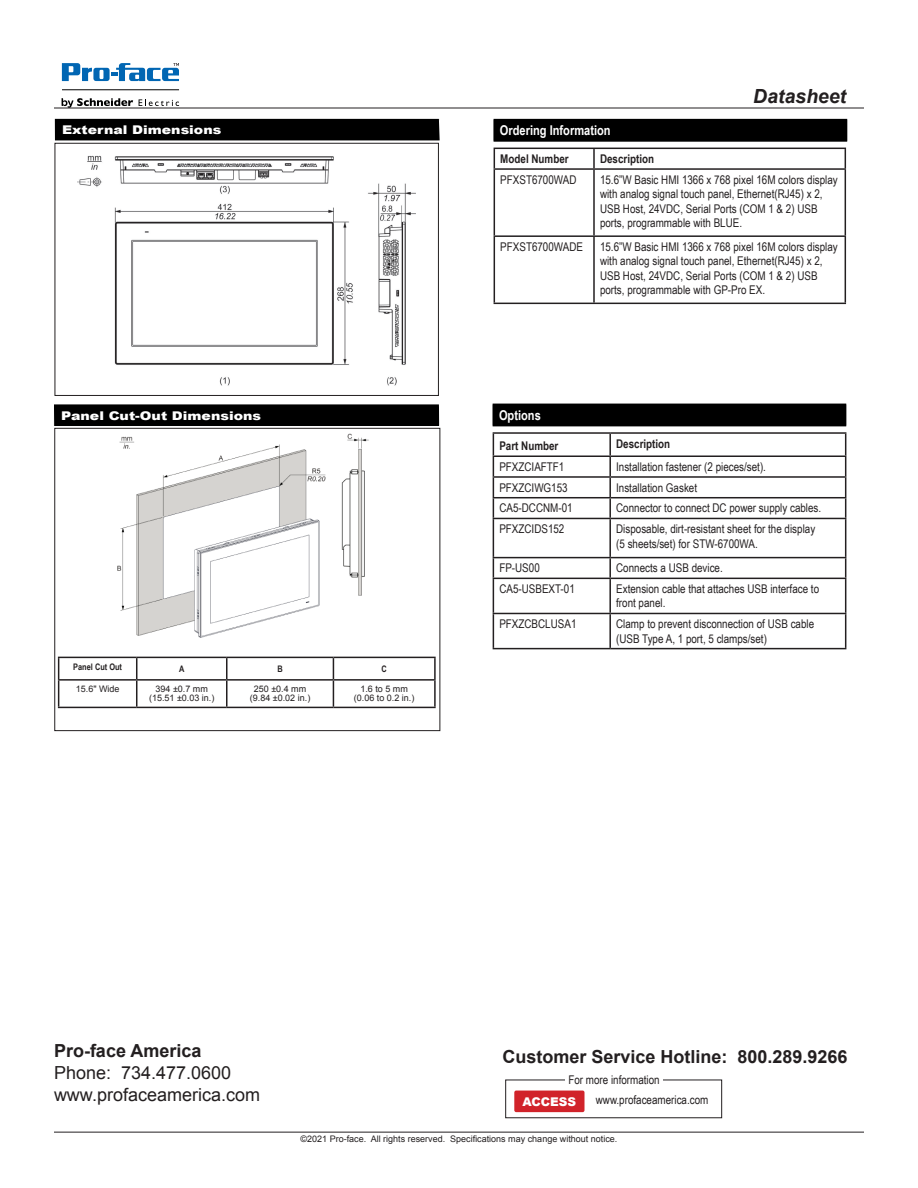
<style>
.page{position:relative;width:918px;height:1188px;background:#fff}
.page>*{position:absolute;margin:0;border:0;box-sizing:border-box;transform-origin:0 0}
.t1{font:italic 700 19.5px "Arial";color:#231f20}
.t2{font:700 18px "Arial";color:#231f20}
.t3{font:18px/21.6px "Arial";color:#231f20}
.t4{font:700 13.5px "Arial Narrow";color:#fff}
.t5{font:12px/14.4px "Arial Narrow";color:#231f20}
.t6{font:700 12px "Arial Narrow";color:#231f20}
.t7{font:900 12px "Arial";color:#fff;scale:1.17 1}
.t8{font:900 12px "Arial";color:#fff}
.t9{font:9px "Arial";color:#231f20}
.t10{font:700 9px "Arial Narrow";color:#231f20}
</style>
<div class="page">
<hr style="left:54px;top:108px;width:810px;height:1px;background:#231f20">
<div style="left:505px;top:1080px;width:217px;height:38px;border:1px solid #231f20"></div>
<div style="left:514px;top:1091px;width:71px;height:21px;background:#d1232a;border-radius:2px"></div>
<div style="left:565px;top:1075px;width:98px;height:9px;background:#fff"></div>
<hr style="left:54px;top:1132px;width:810px;height:1px;background:#231f20">
<svg style="left:62px;top:98px;width:71px;height:10px"></svg>
<svg style="left:139px;top:99px;width:40px;height:7px"></svg>
<hr style="left:62px;top:89px;width:117px;height:1px;background:#000001">
<svg style="left:62px;top:63px;width:117px;height:18px"></svg>
<svg style="left:54px;top:118px;width:386px;height:26px;background:#212121"></svg>
<svg style="left:54px;top:404px;width:387px;height:27px;background:#1b1b1b"></svg>
<img style="left:111px;top:430px;width:262px;height:208px">
<div style="left:54px;top:428px;width:386px;height:303px;border:1px solid #231f20"></div>
<div style="left:55px;top:143px;width:384px;height:253px;border:1px solid #231f20"></div>
<hr style="left:58px;top:657px;width:79px;height:1px;background:#231f20">
<hr style="left:137px;top:657px;width:90px;height:1px;background:#231f20">
<hr style="left:227px;top:657px;width:106px;height:1px;background:#231f20">
<hr style="left:226px;top:658px;width:2px;height:21px;background:#231f20">
<hr style="left:333px;top:657px;width:103px;height:1px;background:#231f20">
<hr style="left:434px;top:658px;width:2px;height:21px;background:#231f20">
<hr style="left:58px;top:679px;width:79px;height:2px;background:#231f20">
<svg style="left:58px;top:658px;width:1px;height:49px"></svg>
<hr style="left:137px;top:679px;width:90px;height:2px;background:#231f20">
<svg style="left:136px;top:658px;width:1px;height:49px"></svg>
<hr style="left:227px;top:679px;width:106px;height:2px;background:#231f20">
<hr style="left:226px;top:681px;width:2px;height:26px;background:#231f20">
<hr style="left:333px;top:679px;width:103px;height:2px;background:#231f20">
<svg style="left:333px;top:658px;width:1px;height:49px"></svg>
<hr style="left:434px;top:681px;width:2px;height:26px;background:#231f20">
<hr style="left:58px;top:707px;width:79px;height:1px;background:#231f20">
<hr style="left:137px;top:707px;width:90px;height:1px;background:#231f20">
<hr style="left:227px;top:707px;width:106px;height:1px;background:#231f20">
<hr style="left:333px;top:707px;width:103px;height:1px;background:#231f20">
<svg style="left:494px;top:147px;width:352px;height:158px"></svg>
<div style="left:494px;top:119px;width:353px;height:22px;background:#000"></div>
<hr style="left:494px;top:141px;width:353px;height:1px;background:#000">
<hr style="left:494px;top:148px;width:100px;height:1px;background:#231f20">
<svg style="left:494px;top:149px;width:1px;height:19px"></svg>
<hr style="left:594px;top:148px;width:252px;height:1px;background:#231f20">
<svg style="left:593px;top:149px;width:2px;height:19px"></svg>
<svg style="left:845px;top:149px;width:1px;height:19px"></svg>
<hr style="left:494px;top:168px;width:100px;height:2px;background:#231f20">
<hr style="left:494px;top:170px;width:1px;height:65px;background:#231f20">
<hr style="left:594px;top:168px;width:252px;height:2px;background:#231f20">
<hr style="left:593px;top:170px;width:2px;height:65px;background:#231f20">
<hr style="left:845px;top:170px;width:1px;height:65px;background:#231f20">
<hr style="left:494px;top:235px;width:100px;height:2px;background:#231f20">
<hr style="left:494px;top:237px;width:1px;height:66px;background:#231f20">
<hr style="left:594px;top:235px;width:252px;height:2px;background:#231f20">
<hr style="left:593px;top:237px;width:2px;height:66px;background:#231f20">
<hr style="left:845px;top:237px;width:1px;height:66px;background:#231f20">
<hr style="left:494px;top:303px;width:100px;height:1px;background:#231f20">
<hr style="left:594px;top:303px;width:252px;height:1px;background:#231f20">
<svg style="left:493px;top:426px;width:354px;height:224px"></svg>
<div style="left:493px;top:404px;width:353px;height:22px;background:#000"></div>
<svg style="left:846px;top:404px;width:1px;height:22px"></svg>
<hr style="left:493px;top:426px;width:353px;height:1px;background:#000">
<hr style="left:493px;top:432px;width:117px;height:2px;background:#231f20">
<hr style="left:610px;top:432px;width:236px;height:2px;background:#231f20">
<hr style="left:609px;top:434px;width:2px;height:21px;background:#231f20">
<hr style="left:493px;top:455px;width:117px;height:2px;background:#231f20">
<hr style="left:610px;top:455px;width:236px;height:2px;background:#231f20">
<hr style="left:493px;top:476px;width:117px;height:2px;background:#231f20">
<hr style="left:610px;top:476px;width:236px;height:2px;background:#231f20">
<svg style="left:609px;top:457px;width:2px;height:40px"></svg>
<hr style="left:493px;top:497px;width:117px;height:1px;background:#231f20">
<svg style="left:493px;top:434px;width:1px;height:84px"></svg>
<hr style="left:610px;top:497px;width:236px;height:1px;background:#231f20">
<hr style="left:609px;top:498px;width:2px;height:20px;background:#231f20">
<svg style="left:845px;top:434px;width:1px;height:84px"></svg>
<hr style="left:493px;top:518px;width:117px;height:1px;background:#231f20">
<hr style="left:493px;top:519px;width:1px;height:38px;background:#231f20">
<hr style="left:610px;top:518px;width:236px;height:1px;background:#231f20">
<hr style="left:609px;top:519px;width:2px;height:38px;background:#231f20">
<hr style="left:845px;top:519px;width:1px;height:38px;background:#231f20">
<hr style="left:493px;top:557px;width:117px;height:1px;background:#231f20">
<svg style="left:493px;top:558px;width:1px;height:20px"></svg>
<hr style="left:610px;top:557px;width:236px;height:1px;background:#231f20">
<hr style="left:609px;top:558px;width:2px;height:20px;background:#231f20">
<svg style="left:845px;top:558px;width:1px;height:20px"></svg>
<hr style="left:493px;top:578px;width:117px;height:1px;background:#231f20">
<hr style="left:493px;top:579px;width:1px;height:34px;background:#231f20">
<hr style="left:610px;top:578px;width:236px;height:1px;background:#231f20">
<hr style="left:609px;top:579px;width:2px;height:34px;background:#231f20">
<hr style="left:845px;top:579px;width:1px;height:34px;background:#231f20">
<hr style="left:493px;top:613px;width:117px;height:1px;background:#231f20">
<hr style="left:493px;top:614px;width:1px;height:34px;background:#231f20">
<hr style="left:610px;top:613px;width:236px;height:1px;background:#231f20">
<hr style="left:609px;top:614px;width:2px;height:34px;background:#231f20">
<hr style="left:845px;top:614px;width:1px;height:34px;background:#231f20">
<hr style="left:493px;top:648px;width:117px;height:1px;background:#231f20">
<hr style="left:610px;top:648px;width:236px;height:1px;background:#231f20">
<img style="left:78px;top:155px;width:337px;height:231px">
<p class="t7" style="left:62px;top:121px;width:138px">External Dimensions</p>
<p class="t7" style="left:61px;top:407px;width:172px">Panel Cut-Out Dimensions</p>
<p class="t10" style="left:73px;top:660px;width:50px">Panel Cut Out</p>
<p class="t10" style="left:179px;top:662px;width:7px">A</p>
<p class="t10" style="left:277px;top:662px;width:7px">B</p>
<p class="t10" style="left:382px;top:662px;width:7px">C</p>
<p class="t9" style="left:76px;top:683px;width:45px">15.6" Wide</p>
<p class="t9" style="left:156px;top:683px;width:54px">394 ±0.7 mm</p>
<p class="t9" style="left:149px;top:692px;width:67px">(15.51 ±0.03 in.)</p>
<p class="t9" style="left:254px;top:683px;width:54px">250 ±0.4 mm</p>
<p class="t9" style="left:250px;top:692px;width:62px">(9.84 ±0.02 in.)</p>
<p class="t9" style="left:360px;top:683px;width:49px">1.6 to 5 mm</p>
<p class="t9" style="left:354px;top:692px;width:62px">(0.06 to 0.2 in.)</p>
<h1 class="t1" style="left:753px;top:83px;width:95px">Datasheet</h1>
<p class="t4" style="left:500px;top:120px;width:112px">Ordering Information</p>
<p class="t6" style="left:500px;top:150px;width:70px">Model Number</p>
<p class="t6" style="left:600px;top:150px;width:56px">Description</p>
<p class="t5" style="left:500px;top:172px;width:78px">PFXST6700WAD</p>
<p class="t5" style="left:600px;top:172px;width:239px">15.6”W Basic HMI 1366 x 768 pixel 16M colors display with analog signal touch panel, Ethernet(RJ45) x 2, USB Host, 24VDC, Serial Ports (COM 1 &amp; 2) USB ports, programmable with BLUE.</p>
<p class="t5" style="left:500px;top:239px;width:84px">PFXST6700WADE</p>
<p class="t5" style="left:600px;top:239px;width:239px">15.6”W Basic HMI 1366 x 768 pixel 16M colors display with analog signal touch panel, Ethernet(RJ45) x 2, USB Host, 24VDC, Serial Ports (COM 1 &amp; 2) USB ports, programmable with GP-Pro EX.</p>
<p class="t4" style="left:499px;top:405px;width:43px">Options</p>
<p class="t6" style="left:499px;top:437px;width:61px">Part Number</p>
<p class="t6" style="left:616px;top:434px;width:56px">Description</p>
<p class="t5" style="left:499px;top:459px;width:67px">PFXZCIAFTF1</p>
<p class="t5" style="left:616px;top:459px;width:151px">Installation fastener (2 pieces/set).</p>
<p class="t5" style="left:499px;top:480px;width:70px">PFXZCIWG153</p>
<p class="t5" style="left:616px;top:480px;width:82px">Installation Gasket</p>
<p class="t5" style="left:499px;top:501px;width:75px">CA5-DCCNM-01</p>
<p class="t5" style="left:616px;top:501px;width:207px">Connector to connect DC power supply cables.</p>
<p class="t5" style="left:499px;top:521px;width:67px">PFXZCIDS152</p>
<p class="t5" style="left:616px;top:521px;width:201px">Disposable, dirt-resistant sheet for the display</p>
<p class="t5" style="left:616px;top:536px;width:143px">(5 sheets/set) for STW-6700WA.</p>
<p class="t5" style="left:499px;top:560px;width:42px">FP-US00</p>
<p class="t5" style="left:616px;top:560px;width:108px">Connects a USB device.</p>
<p class="t5" style="left:499px;top:581px;width:77px">CA5-USBEXT-01</p>
<p class="t5" style="left:616px;top:581px;width:204px">Extension cable that attaches USB interface to</p>
<p class="t5" style="left:616px;top:596px;width:51px">front panel.</p>
<p class="t5" style="left:499px;top:616px;width:79px">PFXZCBCLUSA1</p>
<p class="t5" style="left:616px;top:616px;width:199px">Clamp to prevent disconnection of USB cable</p>
<p class="t5" style="left:616px;top:631px;width:152px">(USB Type A, 1 port, 5 clamps/set)</p>
<h2 class="t2" style="left:54px;top:1039px;width:149px">Pro-face America</h2>
<h2 class="t3" style="left:54px;top:1062px;width:208px">Phone: 734.477.0600 www.profaceamerica.com</h2>
<h2 class="t2" style="left:502px;top:1045px;width:347px">Customer Service Hotline: 800.289.9266</h2>
<p class="t8" style="left:523px;top:1093px;width:55px">ACCESS</p>
<p class="t5" style="left:596px;top:1092px;width:114px">www.profaceamerica.com</p>
<p class="t5" style="left:568px;top:1072px;width:93px">For more information</p>
<p class="t9" style="left:301px;top:1132px;width:318px">©2021 Pro-face. All rights reserved. Specifications may change without notice.</p>
</div>
